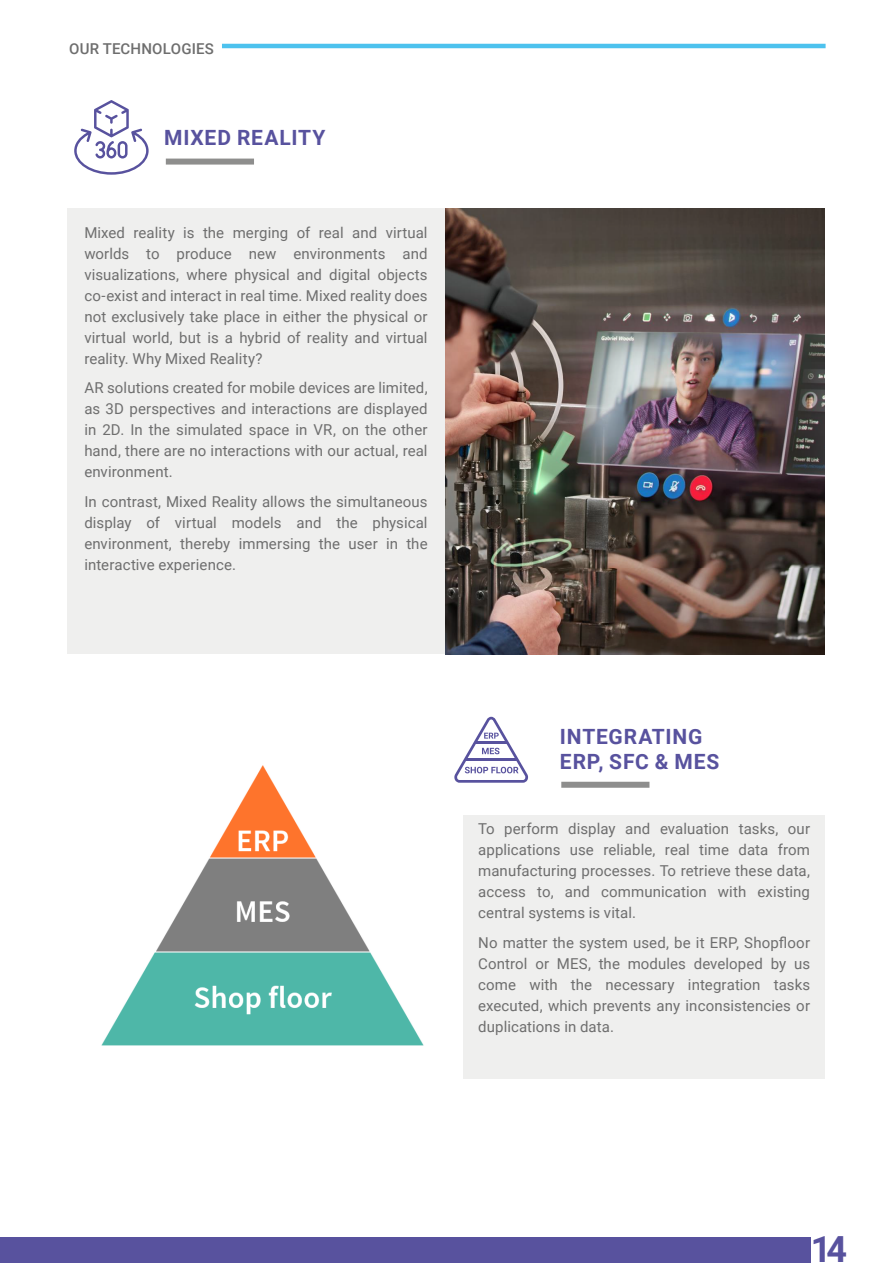
<style>
.page{position:relative;width:893px;height:1263px;background:#fff}
.page>*{position:absolute;margin:0;border:0;box-sizing:border-box;transform-origin:0 0}
.t1{font:700 36px "Roboto";color:#58529e}
.t2{font:700 21px/25.2px "Roboto";letter-spacing:.04em;color:#58529e}
.t3{font:15px/21px "Roboto";letter-spacing:.005em;color:#6e6e6e;text-align:justify}
.t4{font:500 15px "Roboto";letter-spacing:.01em;color:#6e6e6e}
</style>
<div class="page">
<div style="left:463px;top:815px;width:362px;height:264px;background:#efefee"></div>
<div style="left:67px;top:208px;width:378px;height:446px;background:#efefee"></div>
<div style="left:166px;top:159px;width:88px;height:6px;background:#8e8e8d"></div>
<div style="left:561px;top:782px;width:88px;height:6px;background:#8e8e8d"></div>
<hr style="left:222px;top:44px;width:604px;height:4px;background:#4dc2ee">
<img style="left:101px;top:765px;width:323px;height:281px">
<img style="left:446px;top:208px;width:379px;height:446px">
<svg style="left:74px;top:100px;width:75px;height:75px"></svg>
<svg style="left:454px;top:717px;width:74px;height:66px"></svg>
<div style="left:0;top:1237px;width:810px;height:26px;background:#58529e"></div>
<p class="t4" style="left:69px;top:38px;width:146px">OUR TECHNOLOGIES</p>
<h2 class="t2" style="left:164px;top:124px;width:163px">MIXED REALITY</h2>
<p class="t3" style="left:84px;top:221px;width:345px">Mixed reality is the merging of real and virtual worlds to produce new environments and visualizations, where physical and digital objects co-exist and interact in real time. Mixed reality does not exclusively take place in either the physical or virtual world, but is a hybrid of reality and virtual reality. Why Mixed Reality?</p>
<p class="t3" style="left:84px;top:377px;width:345px">AR solutions created for mobile devices are limited, as 3D perspectives and interactions are displayed in 2D. In the simulated space in VR, on the other hand, there are no interactions with our actual, real environment.</p>
<p class="t3" style="left:84px;top:490px;width:345px">In contrast, Mixed Reality allows the simultaneous display of virtual models and the physical environment, thereby immersing the user in the interactive experience.</p>
<h2 class="t2" style="left:560px;top:723px;width:161px">INTEGRATING<br>ERP, SFC &amp; MES</h2>
<p class="t3" style="left:478px;top:818px;width:333px">To perform display and evaluation tasks, our applications use reliable, real time data from manufacturing processes. To retrieve these data, access to, and communication with existing central systems is vital.</p>
<p class="t3" style="left:478px;top:931px;width:333px">No matter the system used, be it ERP, Shopfloor Control or MES, the modules developed by us come with the necessary integration tasks executed, which prevents any inconsistencies or duplications in data.</p>
<h1 class="t1" style="left:811px;top:1224px;width:38px">14</h1>
</div>
